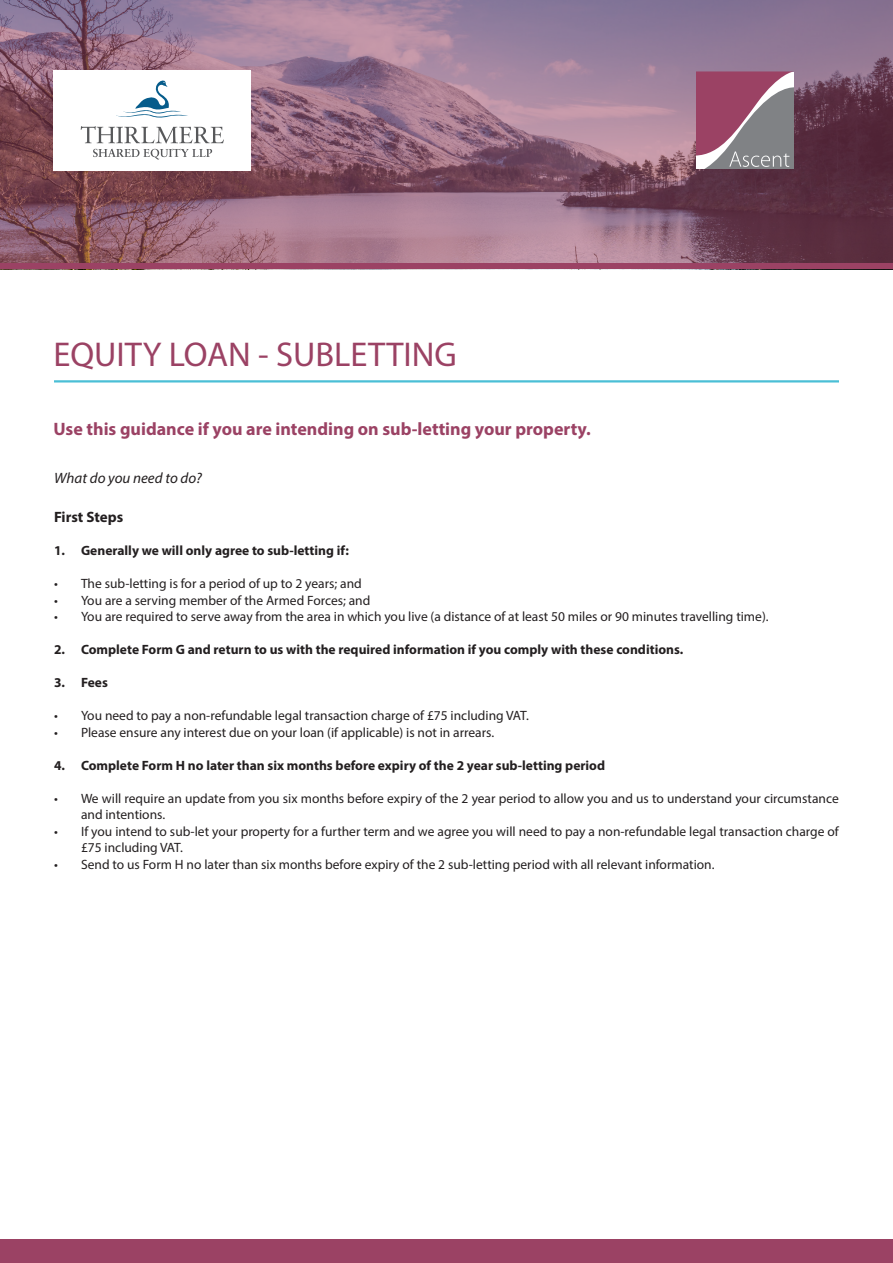
<style>
.page{position:relative;width:893px;height:1263px;background:#fff}
.page>*{position:absolute;margin:0;border:0;box-sizing:border-box;transform-origin:0 0}
.t1{font:34.5px "Myriad Pro";color:#9b4264}
.t2{font:700 18px "Myriad Pro";color:#9b4264}
.t3{font:italic 15px "Myriad Pro";color:#231f20}
.t4{font:700 15px "Myriad Pro";color:#231f20}
.t5{font:13.5px/16.5px "Myriad Pro";color:#231f20}
.t6{font:700 13.5px "Myriad Pro";color:#231f20}
</style>
<div class="page">
<hr style="left:54px;top:380px;width:785px;height:2px;background:#4abfd6">
<div style="left:0;top:1240px;width:893px;height:23px;background:#9b4264"></div>
<svg style="left:0;top:0;width:893px;height:264px;background:#8f687e"></svg>
<div style="left:54px;top:70px;width:197px;height:100px;background:#fff"></div>
<div style="left:0;top:264px;width:893px;height:5px;background:#9b4264"></div>
<svg style="left:697px;top:72px;width:97px;height:96px;background:#9b7384"></svg>
<svg style="left:116px;top:81px;width:72px;height:37px"></svg>
<svg style="left:81px;top:126px;width:143px;height:17px"></svg>
<svg style="left:93px;top:149px;width:119px;height:11px"></svg>
<p class="t1" style="left:54px;top:333px;width:405px">EQUITY LOAN - SUBLETTING</p>
<p class="t2" style="left:54px;top:418px;width:539px">Use this guidance if you are intending on sub-letting your property.</p>
<p class="t3" style="left:54px;top:469px;width:150px">What do you need to do?</p>
<p class="t4" style="left:54px;top:507px;width:71px">First Steps</p>
<p class="t6" style="left:54px;top:542px;width:296px">1. Generally we will only agree to sub-letting if:</p>
<p class="t5" style="left:54px;top:575px;width:309px">• The sub-letting is for a period of up to 2 years; and</p>
<p class="t5" style="left:54px;top:592px;width:318px">• You are a serving member of the Armed Forces; and</p>
<p class="t5" style="left:54px;top:608px;width:716px">• You are required to serve away from the area in which you live (a distance of at least 50 miles or 90 minutes travelling time).</p>
<p class="t6" style="left:54px;top:641px;width:631px">2. Complete Form G and return to us with the required information if you comply with these conditions.</p>
<p class="t6" style="left:54px;top:674px;width:55px">3. Fees</p>
<p class="t5" style="left:54px;top:707px;width:476px">• You need to pay a non-refundable legal transaction charge of £75 including VAT.</p>
<p class="t5" style="left:54px;top:724px;width:442px">• Please ensure any interest due on your loan (if applicable) is not in arrears.</p>
<p class="t6" style="left:54px;top:756px;width:553px">4. Complete Form H no later than six months before expiry of the 2 year sub-letting period</p>
<p class="t5" style="left:81px;top:790px;width:759px;text-indent:-27px">• We will require an update from you six months before expiry of the 2 year period to allow you and us to understand your circumstance and intentions.</p>
<p class="t5" style="left:81px;top:823px;width:759px;text-indent:-27px">• If you intend to sub-let your property for a further term and we agree you will need to pay a non-refundable legal transaction charge of £75 including VAT.</p>
<p class="t5" style="left:54px;top:856px;width:662px">• Send to us Form H no later than six months before expiry of the 2 sub-letting period with all relevant information.</p>
</div>
